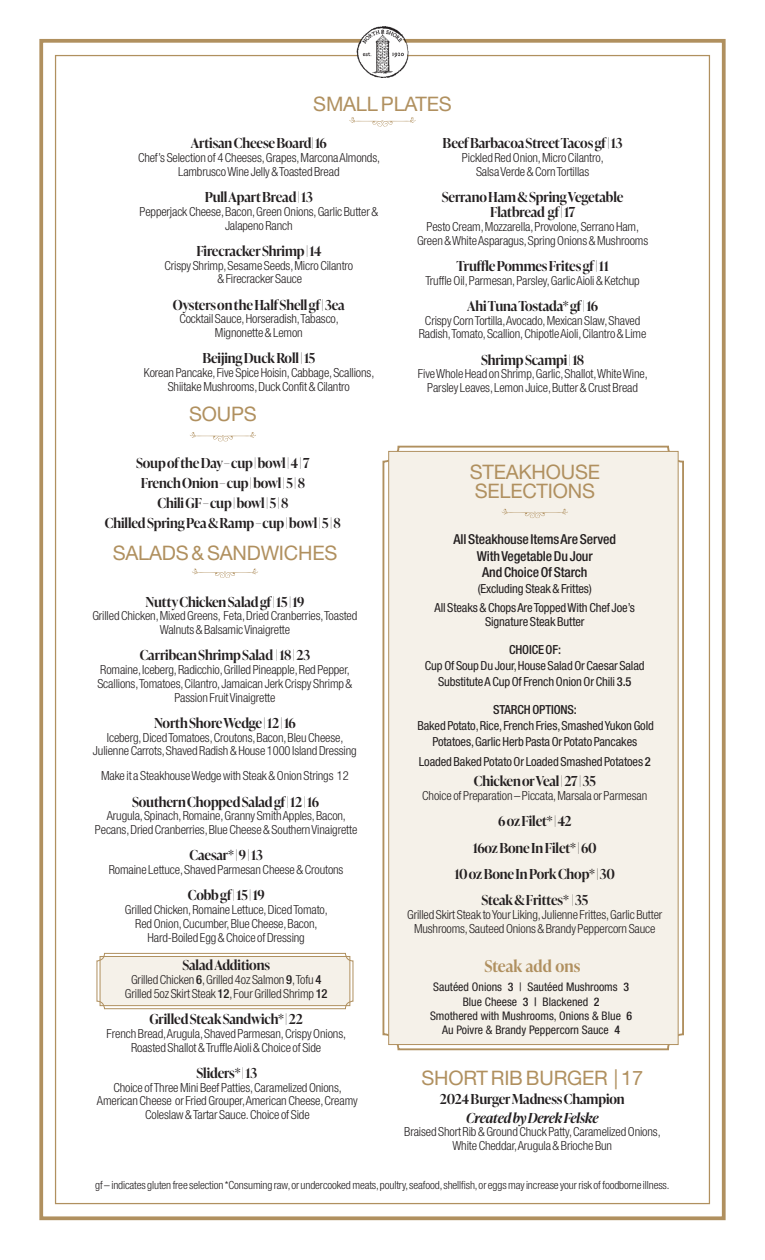
<style>
.page{position:relative;width:765px;height:1260px;background:#fff}
.page>*{position:absolute;margin:0;border:0;box-sizing:border-box;transform-origin:0 0}
.ED_FILTER_promo{font:20px/18.8px "Helvetica Neue LT Std";letter-spacing:-.01em;color:#b0905f}
.ED_CHEFS_DISH_questions{font:600 16.25px "Ivy Presto Headline";color:#b0905f}
.ED_FILTER_promo-2{font:600 13.75px/20px "Ivy Presto Display";letter-spacing:-.01em;color:#231f20;text-align:center}
.ED_FILTER_promo-3{font:500 condensed 13.75px/16.2px "Helvetica Neue LT Std";letter-spacing:-.01em;color:#231f20;text-align:center}
.ED_FILTER_promo-4{font:300 condensed 12.5px/13.8px "Helvetica Neue LT Std";letter-spacing:-.01em;color:#231f20;text-align:center}
.ED_FILTER_promo-5{font:condensed 12.5px/16.2px "Helvetica Neue LT Std";letter-spacing:-.01em;color:#231f20;text-align:center}
.t1{font:condensed 11.88px/14.2px "Helvetica Neue LT Std";color:#231f20;text-align:center}
.ED_FILTER_promo-6{font:300 condensed 11.25px "Helvetica Neue LT Std";letter-spacing:-.01em;color:#231f20}
.s1{font-weight:500}
.s2{font-style:italic}
</style>
<div class="page">
<div style="left:39px;top:39px;width:687px;height:1181px;border:4px solid #b0905f"></div>
<img style="left:357px;top:26px;width:51px;height:52px">
<div style="left:383px;top:446px;width:301px;height:604px;border:2px solid #b0905f;border-radius:15px"></div>
<div style="left:388px;top:451px;width:290px;height:594px;background:#f5f1e9;border:1px solid #b0905f"></div>
<svg style="left:190px;top:432px;width:66px;height:10px"></svg>
<svg style="left:502px;top:509px;width:66px;height:9px"></svg>
<div style="left:100px;top:956px;width:250px;height:50px;background:#f5f1e9;border:1px solid #b0905f"></div>
<div style="left:96px;top:953px;width:257px;height:56px;border:1px solid #b0905f;border-radius:7px"></div>
<svg style="left:192px;top:568px;width:66px;height:10px"></svg>
<svg style="left:349px;top:117px;width:67px;height:10px"></svg>
<p class="ED_FILTER_promo" style="left:313px;top:94px;width:140px">SMALL PLATES</p>
<p class="ED_FILTER_promo-2" style="left:191px;top:133px;width:137px">Artisan Cheese Board| 16</p>
<p class="ED_FILTER_promo-4" style="left:138px;top:151px;width:244px">Chef’s Selection of 4 Cheeses, Grapes, Marcona Almonds,<br>Lambrusco Wine Jelly &amp; Toasted Bread</p>
<p class="ED_FILTER_promo-2" style="left:205px;top:187px;width:110px">Pull Apart Bread | 13</p>
<p class="ED_FILTER_promo-4" style="left:140px;top:204px;width:240px">Pepperjack Cheese, Bacon, Green Onions, Garlic Butter &amp;<br>Jalapeno Ranch</p>
<p class="ED_FILTER_promo-2" style="left:196px;top:240px;width:127px">Firecracker Shrimp | 14</p>
<p class="ED_FILTER_promo-4" style="left:164px;top:258px;width:190px">Crispy Shrimp, Sesame Seeds, Micro Cilantro &amp; Firecracker Sauce</p>
<p class="ED_FILTER_promo-2" style="left:173px;top:294px;width:173px">Oysters on the Half Shell gf | 3ea</p>
<p class="ED_FILTER_promo-4" style="left:179px;top:312px;width:161px">Cocktail Sauce, Horseradish, Tabasco,<br>Mignonette &amp; Lemon</p>
<p class="ED_FILTER_promo-2" style="left:202px;top:348px;width:115px">Beijing Duck Roll | 15</p>
<p class="ED_FILTER_promo-4" style="left:144px;top:366px;width:232px">Korean Pancake, Five Spice Hoisin, Cabbage, Scallions,<br>Shiitake Mushrooms, Duck Confit &amp; Cilantro</p>
<p class="ED_FILTER_promo" style="left:189px;top:405px;width:69px">SOUPS</p>
<p class="ED_FILTER_promo-2" style="left:136px;top:452px;width:175px">Soup of the Day – cup | bowl | 4 | 7</p>
<p class="ED_FILTER_promo-2" style="left:141px;top:472px;width:166px">French Onion – cup | bowl | 5 | 8</p>
<p class="ED_FILTER_promo-2" style="left:105px;top:492px;width:238px">Chili GF – cup | bowl | 5 | 8<br>Chilled Spring Pea &amp; Ramp – cup | bowl | 5 | 8</p>
<p class="ED_FILTER_promo" style="left:113px;top:544px;width:226px">SALADS &amp; SANDWICHES</p>
<p class="ED_FILTER_promo-2" style="left:146px;top:591px;width:160px">Nutty Chicken Salad gf | 15 | 19</p>
<p class="ED_FILTER_promo-4" style="left:92px;top:609px;width:267px">Grilled Chicken, Mixed Greens, Feta, Dried Cranberries, Toasted<br>Walnuts &amp; Balsamic Vinaigrette</p>
<p class="ED_FILTER_promo-2" style="left:140px;top:645px;width:172px">Carribean Shrimp Salad | 18 | 23</p>
<p class="ED_FILTER_promo-4" style="left:97px;top:663px;width:256px">Romaine, Iceberg, Radicchio, Grilled Pineapple, Red Pepper,<br>Scallions, Tomatoes, Cilantro, Jamaican Jerk Crispy Shrimp &amp;<br>Passion Fruit Vinaigrette</p>
<p class="ED_FILTER_promo-2" style="left:154px;top:712px;width:143px">North Shore Wedge | 12 | 16</p>
<p class="ED_FILTER_promo-4" style="left:93px;top:730px;width:265px">Iceberg, Diced Tomatoes, Croutons, Bacon, Bleu Cheese,<br>Julienne Carrots, Shaved Radish &amp; House 1000 Island Dressing</p>
<p class="ED_FILTER_promo-4" style="left:101px;top:769px;width:249px">Make it a Steakhouse Wedge with Steak &amp; Onion Strings 12</p>
<p class="ED_FILTER_promo-2" style="left:132px;top:791px;width:188px">Southern Chopped Salad gf | 12 | 16</p>
<p class="ED_FILTER_promo-4" style="left:95px;top:809px;width:264px">Arugula, Spinach, Romaine, Granny Smith Apples, Bacon,<br>Pecans, Dried Cranberries, Blue Cheese &amp; Southern Vinaigrette</p>
<p class="ED_FILTER_promo-2" style="left:190px;top:845px;width:75px">Caesar* | 9 | 13</p>
<p class="ED_FILTER_promo-4" style="left:109px;top:863px;width:236px">Romaine Lettuce, Shaved Parmesan Cheese &amp; Croutons</p>
<p class="ED_FILTER_promo-2" style="left:188px;top:885px;width:78px">Cobb gf | 15 | 19</p>
<p class="ED_FILTER_promo-4" style="left:125px;top:903px;width:204px">Grilled Chicken, Romaine Lettuce, Diced Tomato,<br>Red Onion, Cucumber, Blue Cheese, Bacon,<br>Hard-Boiled Egg &amp; Choice of Dressing</p>
<p class="ED_FILTER_promo-2" style="left:182px;top:955px;width:89px">Salad Additions</p>
<p class="ED_FILTER_promo-4" style="left:125px;top:973px;width:204px">Grilled Chicken <span class="s1">6</span>, Grilled 4oz Salmon <span class="s1">9</span>, Tofu <span class="s1">4<br></span>Grilled 5oz Skirt Steak <span class="s1">12</span>, Four Grilled Shrimp <span class="s1">12</span></p>
<p class="ED_FILTER_promo-2" style="left:150px;top:1009px;width:155px">Grilled Steak Sandwich* | 22</p>
<p class="ED_FILTER_promo-4" style="left:107px;top:1027px;width:241px">French Bread, Arugula, Shaved Parmesan, Crispy Onions,<br>Roasted Shallot &amp; Truffle Aioli &amp; Choice of Side</p>
<p class="ED_FILTER_promo-2" style="left:197px;top:1062px;width:62px">Sliders* | 13</p>
<p class="ED_FILTER_promo-4" style="left:97px;top:1080px;width:262px">Choice of Three Mini Beef Patties, Caramelized Onions,<br>American Cheese or Fried Grouper, American Cheese, Creamy<br>Coleslaw &amp; Tartar Sauce. Choice of Side</p>
<p class="ED_FILTER_promo-2" style="left:443px;top:133px;width:182px">Beef Barbacoa Street Tacos gf | 13</p>
<p class="ED_FILTER_promo-4" style="left:462px;top:151px;width:143px">Pickled Red Onion, Micro Cilantro,<br>Salsa Verde &amp; Corn Tortillas</p>
<p class="ED_FILTER_promo-2" style="left:442px;top:189px;width:183px;line-height:15px">Serrano Ham &amp; Spring Vegetable<br>Flatbread gf | 17</p>
<p class="ED_FILTER_promo-4" style="left:417px;top:219px;width:233px">Pesto Cream, Mozzarella, Provolone, Serrano Ham,<br>Green &amp; White Asparagus, Spring Onions &amp; Mushrooms</p>
<p class="ED_FILTER_promo-2" style="left:456px;top:255px;width:154px">Truffle Pommes Frites gf | 11</p>
<p class="ED_FILTER_promo-4" style="left:425px;top:273px;width:216px">Truffle Oil, Parmesan, Parsley, Garlic Aioli &amp; Ketchup</p>
<p class="ED_FILTER_promo-2" style="left:467px;top:295px;width:132px">Ahi Tuna Tostada* gf | 16</p>
<p class="ED_FILTER_promo-4" style="left:419px;top:313px;width:229px">Crispy Corn Tortilla, Avocado, Mexican Slaw, Shaved<br>Radish, Tomato, Scallion, Chipotle Aioli, Cilantro &amp; Lime</p>
<p class="ED_FILTER_promo-2" style="left:481px;top:349px;width:105px">Shrimp Scampi | 18</p>
<p class="ED_FILTER_promo-4" style="left:418px;top:367px;width:231px">Five Whole Head on Shrimp, Garlic, Shallot, White Wine,<br>Parsley Leaves, Lemon Juice, Butter &amp; Crust Bread</p>
<p class="ED_FILTER_promo" style="left:470px;top:463px;width:132px">STEAKHOUSE<br>SELECTIONS</p>
<p class="ED_FILTER_promo-3" style="left:454px;top:531px;width:164px">All Steakhouse Items Are Served<br>With Vegetable Du Jour<br>And Choice Of Starch</p>
<p class="ED_FILTER_promo-5" style="left:478px;top:580px;width:116px">(Excluding Steak &amp; Frittes)</p>
<p class="ED_FILTER_promo-5" style="left:435px;top:601px;width:202px;line-height:13.8px">All Steaks &amp; Chops Are Topped With Chef Joe’s<br>Signature Steak Butter</p>
<p class="ED_FILTER_promo-5" style="left:425px;top:641px;width:221px"><span class="s1">CHOICE OF:<br></span>Cup Of Soup Du Jour, House Salad Or Caesar Salad</p>
<p class="ED_FILTER_promo-5" style="left:438px;top:674px;width:195px">Substitute A Cup Of French Onion Or Chili <span class="s1">3.5</span></p>
<p class="ED_FILTER_promo-5" style="left:417px;top:701px;width:238px"><span class="s1">STARCH OPTIONS:<br></span>Baked Potato, Rice, French Fries, Smashed Yukon Gold<br>Potatoes, Garlic Herb Pasta Or Potato Pancakes</p>
<p class="ED_FILTER_promo-5" style="left:419px;top:753px;width:234px">Loaded Baked Potato Or Loaded Smashed Potatoes <span class="s1">2</span></p>
<p class="ED_FILTER_promo-2" style="left:474px;top:771px;width:123px">Chicken or Veal | 27 | 35</p>
<p class="ED_FILTER_promo-4" style="left:422px;top:789px;width:226px">Choice of Preparation – Piccata, Marsala or Parmesan</p>
<p class="ED_FILTER_promo-2" style="left:498px;top:811px;width:75px">6 oz Filet* | 42</p>
<p class="ED_FILTER_promo-2" style="left:473px;top:837px;width:125px">16oz Bone In Filet* | 60</p>
<p class="ED_FILTER_promo-2" style="left:455px;top:863px;width:162px">10 oz Bone In Pork Chop* | 30</p>
<p class="ED_FILTER_promo-2" style="left:481px;top:890px;width:108px">Steak &amp; Frittes* | 35</p>
<p class="ED_FILTER_promo-4" style="left:407px;top:907px;width:257px">Grilled Skirt Steak to Your Liking, Julienne Frittes, Garlic Butter<br>Mushrooms, Sauteed Onions &amp; Brandy Peppercorn Sauce</p>
<p class="ED_CHEFS_DISH_questions" style="left:484px;top:954px;width:97px">Steak add ons</p>
<p class="t1" style="left:430px;top:980px;width:204px">Sautéed Onions <span class="s1">3</span> | Sautéed Mushrooms <span class="s1">3<br></span>Blue Cheese <span class="s1">3 |</span> Blackened <span class="s1">2<br></span>Smothered with Mushrooms, Onions &amp; Blue <span class="s1">6<br></span>Au Poivre &amp; Brandy Peppercorn Sauce <span class="s1">4</span></p>
<p class="ED_FILTER_promo" style="left:421px;top:1068px;width:223px">SHORT RIB BURGER | 17</p>
<p class="ED_FILTER_promo-2" style="left:440px;top:1089px;width:186px;line-height:18.8px">2024 Burger Madness Champion<br><span class="s2">Created by Derek Felske</span></p>
<p class="ED_FILTER_promo-4" style="left:404px;top:1125px;width:258px">Braised Short Rib &amp; Ground Chuck Patty, Caramelized Onions,<br>White Cheddar, Arugula &amp; Brioche Bun</p>
<p class="ED_FILTER_promo-6" style="left:95px;top:1178px;width:576px">gf – indicates gluten free selection *Consuming raw, or undercooked meats, poultry, seafood, shellfish, or eggs may increase your risk of foodborne illness.</p>
</div>
